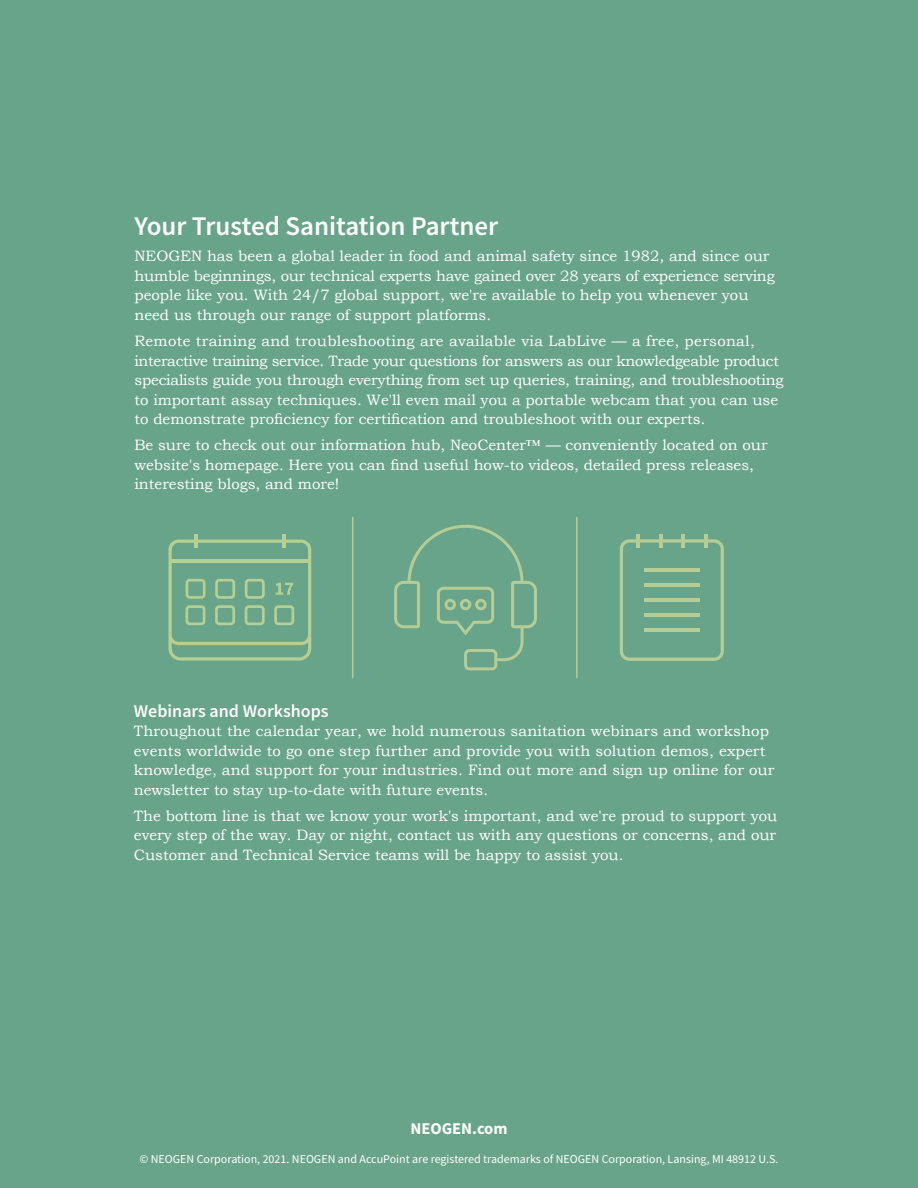
<style>
.page{position:relative;width:918px;height:1188px;background:#68a48a}
.page>*{position:absolute;margin:0;border:0;box-sizing:border-box;transform-origin:0 0}
.Body_Copy{font:600 27px "Source Sans Pro";color:#fff}
.Body_Copy-2{font:600 18px "Source Sans Pro";color:#fff}
.t1{font:700 16.5px "Source Sans Pro";color:#fff}
.t2{font:15px/19.5px "Bookman Old Style";color:#fff}
.t3{font:15px "Bookman Old Style";letter-spacing:.02em;color:#fff}
.t4{font:12px "Source Sans Pro";color:#fff}
</style>
<div class="page">
<svg style="left:394px;top:525px;width:143px;height:145px"></svg>
<svg style="left:620px;top:539px;width:104px;height:122px"></svg>
<hr style="left:636px;top:534px;width:4px;height:14px;background:#b5cd95">
<hr style="left:659px;top:534px;width:3px;height:14px;background:#b5cd95">
<hr style="left:682px;top:534px;width:3px;height:14px;background:#b5cd95">
<hr style="left:704px;top:534px;width:3px;height:14px;background:#b5cd95">
<hr style="left:644px;top:583px;width:56px;height:4px;background:#b5cd95">
<hr style="left:644px;top:598px;width:56px;height:4px;background:#b5cd95">
<hr style="left:644px;top:568px;width:56px;height:4px;background:#b5cd95">
<hr style="left:644px;top:613px;width:56px;height:4px;background:#b5cd95">
<hr style="left:644px;top:628px;width:56px;height:4px;background:#b5cd95">
<svg style="left:168px;top:535px;width:143px;height:126px"></svg>
<hr style="left:352px;top:517px;width:1px;height:161px;background:#b5cd95">
<hr style="left:576px;top:517px;width:2px;height:161px;background:#b5cd95">
<p class="Body_Copy" style="left:134px;top:208px;width:365px">Your Trusted Sanitation Partner</p>
<p class="t2" style="left:134px;top:247px;width:642px">NEOGEN has been a global leader in food and animal safety since 1982, and since our humble beginnings, our technical experts have gained over 28 years of experience serving people like you. With 24/7 global support, we're available to help you whenever you need us through our range of support platforms.</p>
<p class="t3" style="left:134px;top:331px;width:622px">Remote training and troubleshooting are available via LabLive — a free, personal,</p>
<p class="t2" style="left:134px;top:351px;width:651px">interactive training service. Trade your questions for answers as our knowledgeable product specialists guide you through everything from set up queries, training, and troubleshooting to important assay techniques. We'll even mail you a portable webcam that you can use to demonstrate proficiency for certification and troubleshoot with our experts.</p>
<p class="t2" style="left:134px;top:436px;width:635px">Be sure to check out our information hub, NeoCenter™ — conveniently located on our website's homepage. Here you can find useful how-to videos, detailed press releases, interesting blogs, and more!</p>
<p class="Body_Copy-2" style="left:134px;top:699px;width:196px">Webinars and Workshops</p>
<p class="t2" style="left:134px;top:721px;width:642px">Throughout the calendar year, we hold numerous sanitation webinars and workshop events worldwide to go one step further and provide you with solution demos, expert knowledge, and support for your industries. Find out more and sign up online for our newsletter to stay up-to-date with future events.</p>
<p class="t2" style="left:134px;top:806px;width:645px;text-align:justify">The bottom line is that we know your work's important, and we're proud to support you every step of the way. Day or night, contact us with any questions or concerns, and our Customer and Technical Service teams will be happy to assist you.</p>
<p class="t1" style="left:410px;top:1118px;width:99px">NEOGEN.com</p>
<p class="t4" style="left:139px;top:1151px;width:641px">© NEOGEN Corporation, 2021. NEOGEN and AccuPoint are registered trademarks of NEOGEN Corporation, Lansing, MI 48912 U.S.</p>
</div>
